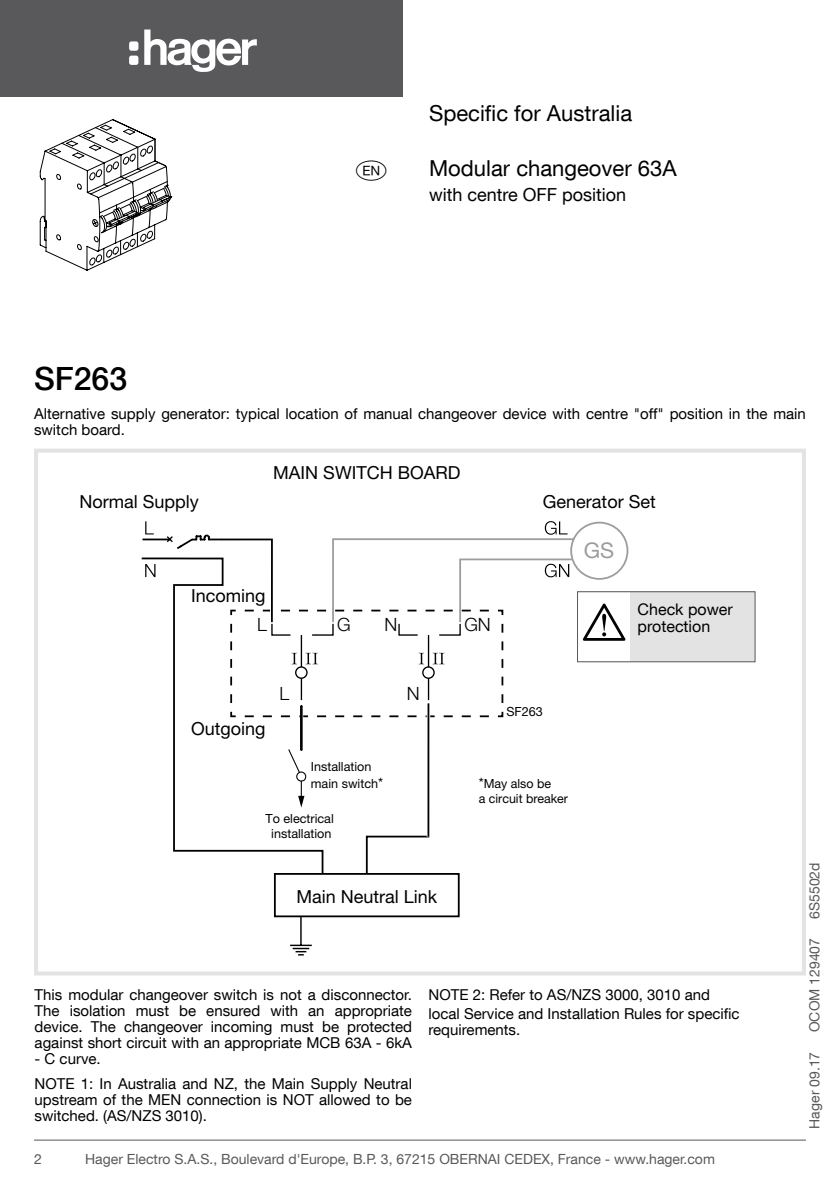
<style>
.page{position:relative;width:840px;height:1191px;background:#fff}
.page>*{position:absolute;margin:0;border:0;box-sizing:border-box;transform-origin:0 0}
.t1{font:500 32px "Helvetica Neue LT Com";color:#000}
.t2{font:22px "Helvetica Neue LT Com";color:#000}
.t3{font:22px "Hager Langues";color:#000}
.t4{font:21.6px "Helvetica Neue";color:#9d9d9c}
.t5{font:300 18.2px "Helvetica Neue LT Com";color:#000}
.t6{font:18px "Helvetica Neue LT Com";color:#000}
.t7{font:16px/17px "Helvetica Neue LT Com";color:#000}
.t8{font:15px/16px "Helvetica Neue LT Com";color:#000}
.t9{font:14px "Helvetica Neue LT Com";color:#59595c}
.t10{font:14px "Helvetica Neue LT Com";color:#575756}
.t11{font:12.6px/17.2px "Helvetica Neue LT Com";color:#000}
.t12{font:12.6px/15.2px "Helvetica Neue";color:#000;text-align:center}
.s1{font-size:14.4px}
</style>
<div class="page">
<svg style="left:40px;top:119px;width:132px;height:152px"></svg>
<svg style="left:34px;top:448px;width:772px;height:528px"></svg>
<div style="left:577px;top:592px;width:177px;height:70px;background:#e3e3e3"></div>
<svg style="left:229px;top:521px;width:427px;height:354px"></svg>
<div style="left:576px;top:591px;width:179px;height:71px;border:1px solid #59595c"></div>
<hr style="left:34px;top:1139px;width:771px;height:1px;background:#575756">
<div style="left:0;top:0;width:403px;height:96px;background:#59595c"></div>
<svg style="left:129px;top:29px;width:128px;height:43px"></svg>
<h2 class="t2" style="left:429px;top:99px;width:204px">Specific for Australia</h2>
<h1 class="t1" style="left:34px;top:359px;width:95px">SF263</h1>
<h2 class="t3" style="left:356px;top:161px;width:34px">z</h2>
<h2 class="t2" style="left:429px;top:155px;width:249px">Modular changeover 63A</h2>
<p class="t6" style="left:429px;top:184px;width:199px">with centre OFF position</p>
<p class="t8" style="left:34px;top:405px;width:773px">Alternative supply generator: typical location of manual changeover device with centre "off" position in the main switch board.</p>
<p class="t6" style="left:273px;top:461px;width:189px">MAIN SWITCH BOARD</p>
<p class="t6" style="left:79px;top:490px;width:121px">Normal Supply</p>
<p class="t6" style="left:542px;top:490px;width:114px">Generator Set</p>
<p class="t6" style="left:191px;top:584px;width:76px">Incoming</p>
<p class="t5" style="left:257px;top:613px;width:11px">L</p>
<p class="t5" style="left:337px;top:613px;width:15px">G</p>
<p class="t5" style="left:384px;top:613px;width:14px">N</p>
<p class="t6" style="left:191px;top:717px;width:76px">Outgoing</p>
<p class="t5" style="left:279px;top:682px;width:11px">L</p>
<p class="t11" style="left:310px;top:757px;width:74px">Installation main switch<span class="s1">*</span></p>
<p class="t12" style="left:265px;top:811px;width:70px">To electrical installation</p>
<p class="t5" style="left:406px;top:682px;width:14px">N</p>
<p class="t6" style="left:296px;top:885px;width:142px">Main Neutral Link</p>
<p class="t5" style="left:464px;top:613px;width:28px">GN</p>
<h3 class="t4" style="left:583px;top:534px;width:32px">GS</h3>
<p class="t7" style="left:637px;top:600px;width:97px">Check power protection</p>
<p class="t11" style="left:506px;top:703px;width:38px">SF263</p>
<p class="t11" style="left:478px;top:775px;width:91px;line-height:15.2px"><span class="s1">*</span>May also be<br>a circuit breaker</p>
<p class="t8" style="left:35px;top:986px;width:379px;text-align:justify">This modular changeover switch is not a disconnector.<br>The isolation must be ensured with an appropriate device. The changeover incoming must be protected against short circuit with an appropriate MCB 63A - 6kA</p>
<p class="t8" style="left:35px;top:1046px;width:379px;line-height:24.6px">- C curve.<br>NOTE 1: In Australia and NZ, the Main Supply Neutral</p>
<p class="t8" style="left:35px;top:1091px;width:378px">upstream of the MEN connection is NOT allowed to be switched. (AS/NZS 3010).</p>
<p class="t8" style="left:428px;top:985px;width:312px;line-height:18.8px">NOTE 2: Refer to AS/NZS 3000, 3010 and local Service and Installation Rules for specific</p>
<p class="t8" style="left:428px;top:1021px;width:93px">requirements.</p>
<p class="t10" style="left:34px;top:1150px;width:9px">2</p>
<p class="t9" style="left:85px;top:1150px;width:631px">Hager Electro S.A.S., Boulevard d'Europe, B.P. 3, 67215 OBERNAI CEDEX, France - www.hager.com</p>
<p class="t9" style="left:805px;top:918px;width:58px;rotate:-90deg">6S5502d</p>
<p class="t9" style="left:805px;top:1032px;width:96px;rotate:-90deg">OCOM 129407</p>
<p class="t9" style="left:805px;top:1128px;width:78px;rotate:-90deg">Hager 09.17</p>
</div>
